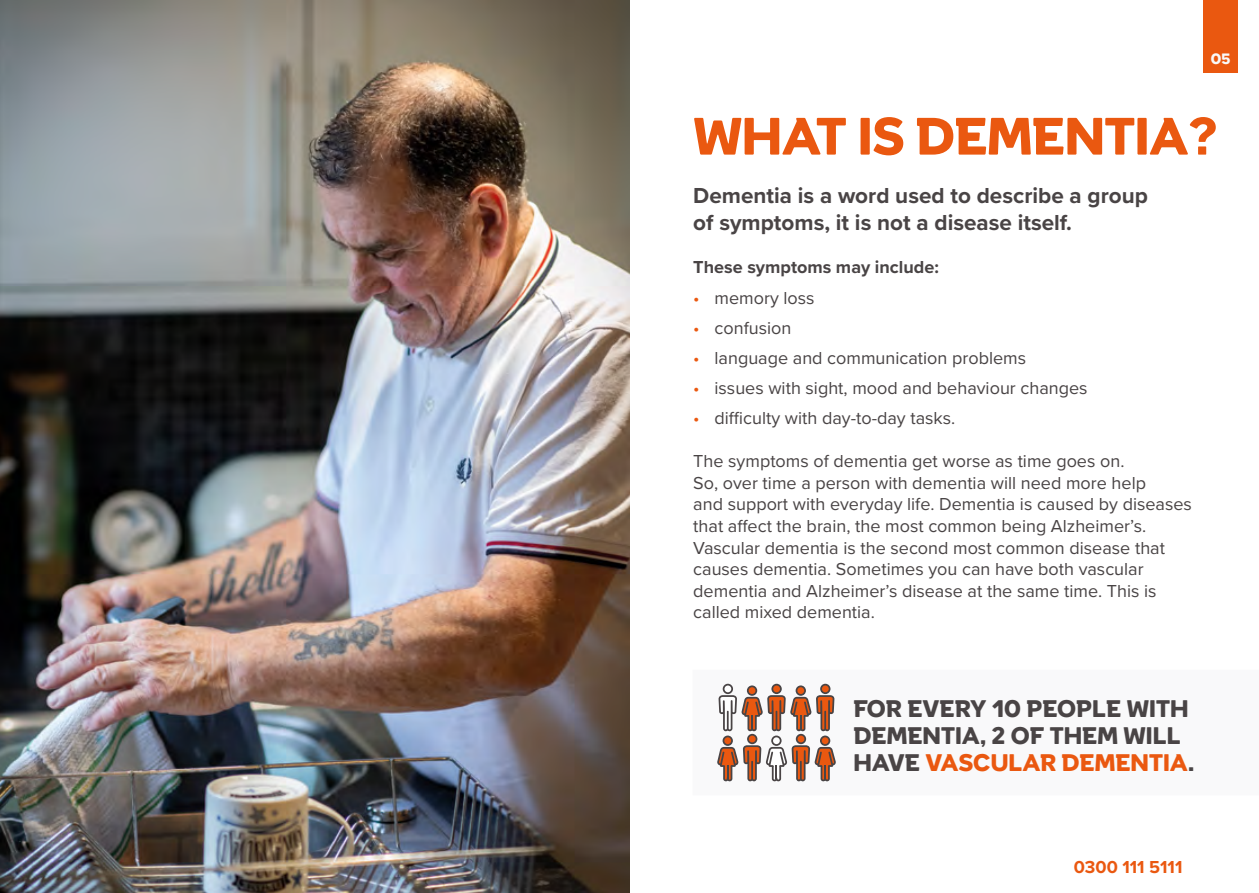
<style>
.page{position:relative;width:1259px;height:893px;background:#fff}
.page>*{position:absolute;margin:0;border:0;box-sizing:border-box;transform-origin:0 0}
.t1{font:700 52.5px "Statement ARUK";letter-spacing:-.01em;color:#ea5810}
.t2{font:700 24px/27px "Statement ARUK";color:#494445}
.t3{font:700 22.5px/27px "Proxima Nova";color:#494445}
.t4{font:18px/21.6px "Proxima Nova";color:#494445}
.t5{font:700 18px "Proxima Nova";color:#494445}
.t6{font:700 18px "Proxima Nova";color:#ea5810}
.t7{font:700 15px "Statement ARUK";color:#f9f9fa}
.s1{color:#ea5810}
</style>
<div class="page">
<img style="left:0;top:0;width:629px;height:893px">
<svg style="left:717px;top:684px;width:119px;height:97px"></svg>
<div style="left:1203px;top:0;width:34px;height:72px;background:#ea5810"></div>
<p class="t7" style="left:1211px;top:49px;width:21px">05</p>
<h1 class="t1" style="left:693px;top:103px;width:525px">WHAT IS DEMENTIA?</h1>
<p class="t3" style="left:693px;top:182px;width:456px">Dementia is a word used to describe a group of symptoms, it is not a disease itself.</p>
<p class="t5" style="left:693px;top:254px;width:247px">These symptoms may include:</p>
<p class="t4" style="left:693px;top:286px;width:123px"><span class="s1">•</span> memory loss</p>
<p class="t4" style="left:693px;top:316px;width:100px"><span class="s1">•</span> confusion</p>
<p class="t4" style="left:693px;top:346px;width:334px"><span class="s1">•</span> language and communication problems</p>
<p class="t4" style="left:693px;top:376px;width:396px"><span class="s1">•</span> issues with sight, mood and behaviour changes</p>
<p class="t4" style="left:693px;top:406px;width:263px"><span class="s1">•</span> difficulty with day-to-day tasks.</p>
<p class="t4" style="left:693px;top:449px;width:500px">The symptoms of dementia get worse as time goes on.<br>So, over time a person with dementia will need more help<br>and support with everyday life. Dementia is caused by diseases that affect the brain, the most common being Alzheimer’s.<br>Vascular dementia is the second most common disease that causes dementia. Sometimes you can have both vascular dementia and Alzheimer’s disease at the same time. This is called mixed dementia.</p>
<h2 class="t2" style="left:853px;top:694px;width:342px">FOR EVERY 10 PEOPLE WITH<br>DEMENTIA, 2 OF THEM WILL<br>HAVE <span class="s1">VASCULAR DEMENTIA</span>.</h2>
<p class="t6" style="left:1073px;top:853px;width:110px">0300 111 5111</p>
</div>
